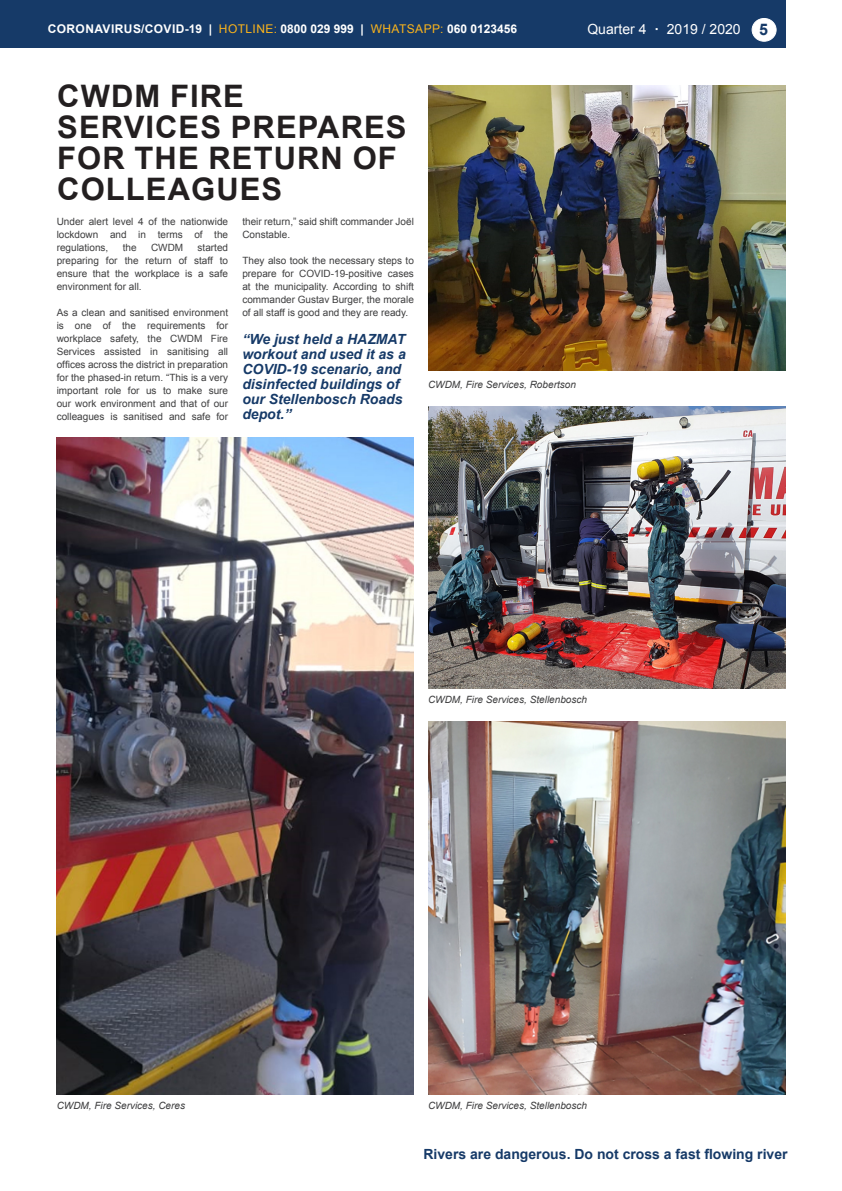
<style>
.page{position:relative;width:842px;height:1191px;background:#fff}
.page>*{position:absolute;margin:0;border:0;box-sizing:border-box;transform-origin:0 0}
.t1{font:700 31px/31px "Arial";letter-spacing:.035em;color:#231f20}
.t2{font:italic 700 14px/15px "Arial";color:#163a68}
.t3{font:700 14px "Arial";color:#163a68}
.t4{font:14px "Arial";color:#fff}
.t5{font:700 12px "Arial";color:#fff}
.t6{font:10px/13px "Arial";color:#3e3e3f;text-align:justify}
.t7{font:italic 10px "Arial";color:#3e3e3f}
.s1{font-weight:400;color:#fbb41b}
.s2{font-weight:700}
.s3{font-weight:700;font-size:16px;color:#163a68}
</style>
<div class="page">
<div style="left:0;top:0;width:785px;height:48px;background:#163a68"></div>
<div style="left:752px;top:18px;width:24px;height:23px;background:#fff;border-radius:50%"></div>
<div style="left:752px;top:18px;width:25px;height:24px;border:1px solid #fff;border-radius:50%"></div>
<img style="left:57px;top:438px;width:357px;height:656px">
<img style="left:428px;top:85px;width:357px;height:285px">
<img style="left:428px;top:406px;width:357px;height:283px">
<img style="left:428px;top:721px;width:357px;height:373px">
<p class="t5" style="left:48px;top:20px;width:471px">CORONAVIRUS/COVID-19 | <span class="s1">HOTLINE:</span> 0800 029 999 | <span class="s1">WHATSAPP:</span> 060 0123456</p>
<h2 class="t4" style="left:587px;top:19px;width:182px">Quarter 4 <span class="s2">·</span> 2019 / 2020 <span class="s3">5</span></h2>
<p class="t1" style="left:57px;top:81px;width:351px">CWDM FIRE<br>SERVICES PREPARES<br>FOR THE RETURN OF<br>COLLEAGUES</p>
<p class="t6" style="left:57px;top:215px;width:173px">Under alert level 4 of the nationwide lockdown and in terms of the regulations,</p>
<p class="t6" style="left:123px;top:241px;width:15px">the</p>
<p class="t6" style="left:151px;top:241px;width:34px">CWDM</p>
<p class="t6" style="left:57px;top:241px;width:173px;text-indent:141px">started preparing for the return of staff to ensure that the workplace is a safe environment for all.</p>
<p class="t6" style="left:57px;top:306px;width:173px">As a clean and sanitised environment is one of the requirements for workplace safety, the CWDM Fire Services assisted in sanitising all offices across the district in preparation for the phased-in return. “This is a very important role for us to make sure our work environment and that of our colleagues is sanitised and safe for</p>
<p class="t6" style="left:242px;top:215px;width:173px">their return,” said shift commander Joël<br>Constable.</p>
<p class="t6" style="left:242px;top:254px;width:173px">They also took the necessary steps to prepare for COVID-19-positive cases at the municipality. According to shift commander Gustav Burger, the morale of all staff is good and they are ready.</p>
<p class="t2" style="left:242px;top:332px;width:165px">“We just held a HAZMAT workout and used it as a<br>COVID-19 scenario, and disinfected buildings of our Stellenbosch Roads depot.”</p>
<p class="t7" style="left:428px;top:378px;width:149px">CWDM, Fire Services, Robertson</p>
<p class="t7" style="left:428px;top:692px;width:160px">CWDM, Fire Services, Stellenbosch</p>
<p class="t7" style="left:57px;top:1098px;width:130px">CWDM, Fire Services, Ceres</p>
<p class="t7" style="left:428px;top:1098px;width:160px">CWDM, Fire Services, Stellenbosch</p>
<h2 class="t3" style="left:423px;top:1143px;width:366px">Rivers are dangerous. Do not cross a fast flowing river</h2>
</div>
